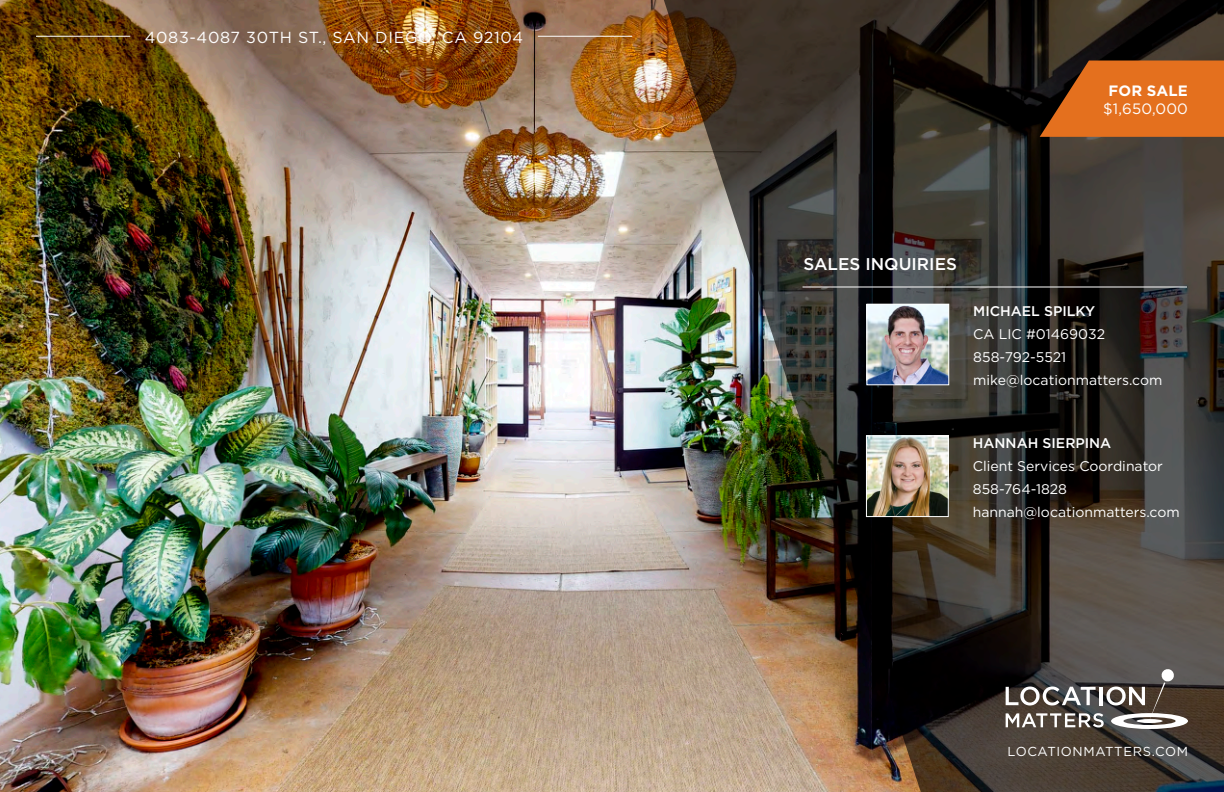
<style>
.page{position:relative;width:1224px;height:792px;background:#fff}
.page>*{position:absolute;margin:0;border:0;box-sizing:border-box;transform-origin:0 0}
.Property_Specs_New{font:500 17px "Gotham";color:#fff}
.t1{font:16px "Gotham";letter-spacing:.04em;color:#fff}
.Heading_1{font:15px "Gotham";letter-spacing:.01em;color:#fff}
.Heading_1-2{font:700 15px "Gotham";letter-spacing:.01em;color:#fff}
.Property_Specs_New-2{font:14px "Gotham";color:#fff}
.Property_Specs_New-3{font:500 14px "Gotham";color:#fff}
.Property_Specs_New-4{font:13px "Gotham";letter-spacing:.05em;color:#fff}
</style>
<div class="page">
<img style="left:0;top:0;width:664px;height:792px">
<img style="left:664px;top:0;width:560px;height:792px">
<svg style="left:1006px;top:668px;width:182px;height:61px"></svg>
<img style="left:868px;top:306px;width:79px;height:77px">
<div style="left:866px;top:304px;width:83px;height:81px;border:1px solid #fff"></div>
<hr style="left:803px;top:287px;width:384px;height:1px;background:#fff">
<svg style="left:1040px;top:61px;width:184px;height:76px;background:#c8631c"></svg>
<hr style="left:36px;top:36px;width:94px;height:1px;background:#fff">
<hr style="left:538px;top:36px;width:94px;height:1px;background:#fff">
<img style="left:868px;top:437px;width:79px;height:78px">
<div style="left:866px;top:435px;width:83px;height:82px;border:1px solid #fff"></div>
<p class="t1" style="left:145px;top:27px;width:380px">4083-4087 30TH ST., SAN DIEGO, CA 92104</p>
<p class="Heading_1-2" style="left:1108px;top:80px;width:81px">FOR SALE</p>
<p class="Heading_1" style="left:1103px;top:99px;width:86px">$1,650,000</p>
<p class="Property_Specs_New" style="left:804px;top:253px;width:155px">SALES INQUIRIES</p>
<p class="Property_Specs_New-3" style="left:973px;top:302px;width:124px">MICHAEL SPILKY</p>
<p class="Property_Specs_New-2" style="left:973px;top:325px;width:133px">CA LIC #01469032</p>
<p class="Property_Specs_New-2" style="left:973px;top:348px;width:94px">858-792-5521</p>
<p class="Property_Specs_New-2" style="left:973px;top:371px;width:191px">mike@locationmatters.com</p>
<p class="Property_Specs_New-3" style="left:973px;top:434px;width:140px">HANNAH SIERPINA</p>
<p class="Property_Specs_New-2" style="left:973px;top:457px;width:191px">Client Services Coordinator</p>
<p class="Property_Specs_New-2" style="left:973px;top:480px;width:96px">858-764-1828</p>
<p class="Property_Specs_New-2" style="left:973px;top:503px;width:208px">hannah@locationmatters.com</p>
<p class="Property_Specs_New-4" style="left:1008px;top:743px;width:182px">LOCATIONMATTERS.COM</p>
</div>
